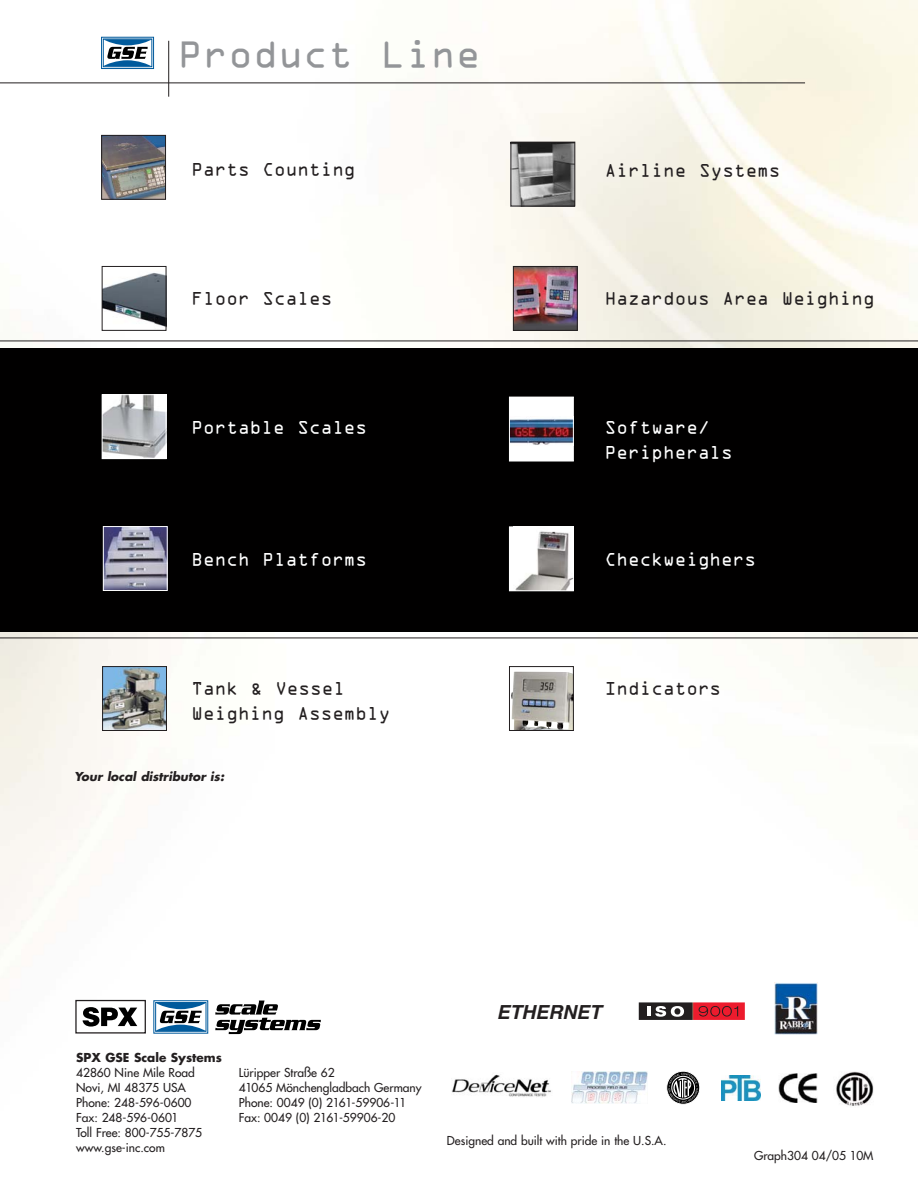
<style>
.page{position:relative;width:918px;height:1188px;background:#fff}
.page>*{position:absolute;margin:0;border:0;box-sizing:border-box;transform-origin:0 0}
.t1{font:40.5px "OCR Aby BT";color:#939598}
.t2{font:19.8px/25.5px "OCR Aby BT";color:#231f20;scale:.95 1}
.t3{font:19.8px/25.5px "OCR Aby BT";color:#fff;scale:.95 1}
.t4{font:italic 700 19.35px "Helvetica";color:#231f20}
.t5{font:12px/15px "Futura";color:#231f20}
.t6{font:italic 700 12px "Futura";color:#231f20}
.t7{font:700 12px "Futura";color:#231f20}
</style>
<div class="page">
<img style="left:0;top:0;width:918px;height:1105px">
<hr style="left:0;top:638px;width:918px;height:1px;background:#231f20">
<hr style="left:0;top:341px;width:918px;height:1px;background:#231f20">
<div style="left:0;top:348px;width:918px;height:284px;background:#010000"></div>
<svg style="left:639px;top:1002px;width:106px;height:18px;background:#953b43"></svg>
<hr style="left:168px;top:41px;width:1px;height:56px;background:#231f20">
<hr style="left:0;top:83px;width:805px;height:1px;background:#231f20">
<svg style="left:153px;top:1000px;width:55px;height:34px"></svg>
<svg style="left:215px;top:1001px;width:106px;height:33px"></svg>
<div style="left:155px;top:1002px;width:51px;height:30px;border:1px solid #005a9c"></div>
<svg style="left:156px;top:1003px;width:50px;height:28px"></svg>
<div style="left:75px;top:1000px;width:71px;height:34px;background:#fff;border:1px solid #231f20"></div>
<svg style="left:83px;top:1007px;width:54px;height:20px"></svg>
<svg style="left:101px;top:37px;width:53px;height:32px"></svg>
<div style="left:103px;top:39px;width:49px;height:28px;border:1px solid #005a9c"></div>
<svg style="left:103px;top:39px;width:49px;height:27px"></svg>
<svg style="left:667px;top:1071px;width:33px;height:33px"></svg>
<svg style="left:668px;top:1073px;width:30px;height:30px"></svg>
<img style="left:833px;top:1071px;width:42px;height:35px">
<div style="left:448px;top:1068px;width:108px;height:34px;background:#fff"></div>
<img style="left:452px;top:1074px;width:99px;height:23px">
<div style="left:567px;top:1070px;width:84px;height:36px;background:linear-gradient(to bottom,#f8fbfc,#fffffe)"></div>
<img style="left:571px;top:1072px;width:76px;height:31px">
<img style="left:778px;top:1073px;width:39px;height:29px">
<div style="left:716px;top:1072px;width:53px;height:32px;background:#fff"></div>
<img style="left:722px;top:1076px;width:38px;height:25px">
<img style="left:775px;top:982px;width:42px;height:52px">
<img style="left:103px;top:137px;width:61px;height:61px">
<div style="left:101px;top:135px;width:65px;height:65px;border:1px solid #231f20"></div>
<img style="left:104px;top:268px;width:60px;height:61px">
<div style="left:102px;top:266px;width:64px;height:65px;border:1px solid #231f20"></div>
<img style="left:104px;top:396px;width:60px;height:61px">
<div style="left:102px;top:394px;width:64px;height:65px;border:1px solid #fff"></div>
<img style="left:105px;top:528px;width:61px;height:61px">
<div style="left:103px;top:526px;width:65px;height:65px;border:1px solid #fff"></div>
<img style="left:104px;top:668px;width:61px;height:61px">
<div style="left:102px;top:666px;width:65px;height:65px;border:1px solid #231f20"></div>
<img style="left:511px;top:672px;width:61px;height:57px">
<div style="left:509px;top:666px;width:65px;height:65px;border:1px solid #231f20"></div>
<img style="left:513px;top:144px;width:60px;height:60px">
<div style="left:511px;top:142px;width:64px;height:64px;border:1px solid #231f20"></div>
<div style="left:509px;top:527px;width:64px;height:64px;background:#fff"></div>
<img style="left:516px;top:531px;width:56px;height:58px">
<div style="left:509px;top:526px;width:65px;height:65px;border:1px solid #fff"></div>
<div style="left:509px;top:397px;width:64px;height:64px;background:#fff"></div>
<img style="left:511px;top:418px;width:61px;height:27px">
<div style="left:509px;top:397px;width:65px;height:64px;border:1px solid #fff"></div>
<img style="left:515px;top:268px;width:61px;height:61px">
<div style="left:513px;top:266px;width:65px;height:65px;border:1px solid #231f20"></div>
<h1 class="t1" style="left:178px;top:29px;width:304px">Product Line</h1>
<h2 class="t2" style="left:192px;top:155px;width:174px">Parts Counting</h2>
<h2 class="t2" style="left:605px;top:157px;width:186px">Airline Systems</h2>
<h2 class="t2" style="left:192px;top:284px;width:150px">Floor Scales</h2>
<h2 class="t2" style="left:605px;top:284px;width:285px">Hazardous Area Weighing</h2>
<h2 class="t3" style="left:192px;top:413px;width:186px">Portable Scales</h2>
<h2 class="t3" style="left:605px;top:413px;width:136px">Software/<br>Peripherals</h2>
<h2 class="t3" style="left:192px;top:545px;width:186px">Bench Platforms</h2>
<h2 class="t3" style="left:605px;top:545px;width:161px">Checkweighers</h2>
<h2 class="t2" style="left:192px;top:674px;width:211px">Tank &amp; Vessel<br>Weighing Assembly</h2>
<h2 class="t2" style="left:605px;top:674px;width:124px">Indicators</h2>
<p class="t6" style="left:74px;top:771px;width:154px">Your local distributor is:</p>
<h3 class="t4" style="left:497px;top:1005px;width:110px">ETHERNET</h3>
<p class="t7" style="left:76px;top:1052px;width:147px">SPX GSE Scale Systems</p>
<p class="t5" style="left:76px;top:1066px;width:128px">42860 Nine Mile Road<br>Novi, MI 48375 USA<br>Phone: 248-596-0600<br>Fax: 248-596-0601<br>Toll Free: 800-755-7875 www.gse-inc.com</p>
<p class="t5" style="left:239px;top:1066px;width:184px">Lüripper Straße 62<br>41065 Mönchengladbach Germany<br>Phone: 0049 (0) 2161-59906-11<br>Fax: 0049 (0) 2161-59906-20</p>
<p class="t5" style="left:447px;top:1134px;width:221px">Designed and built with pride in the U.S.A.</p>
<p class="t5" style="left:754px;top:1149px;width:121px">Graph304 04/05 10M</p>
</div>
